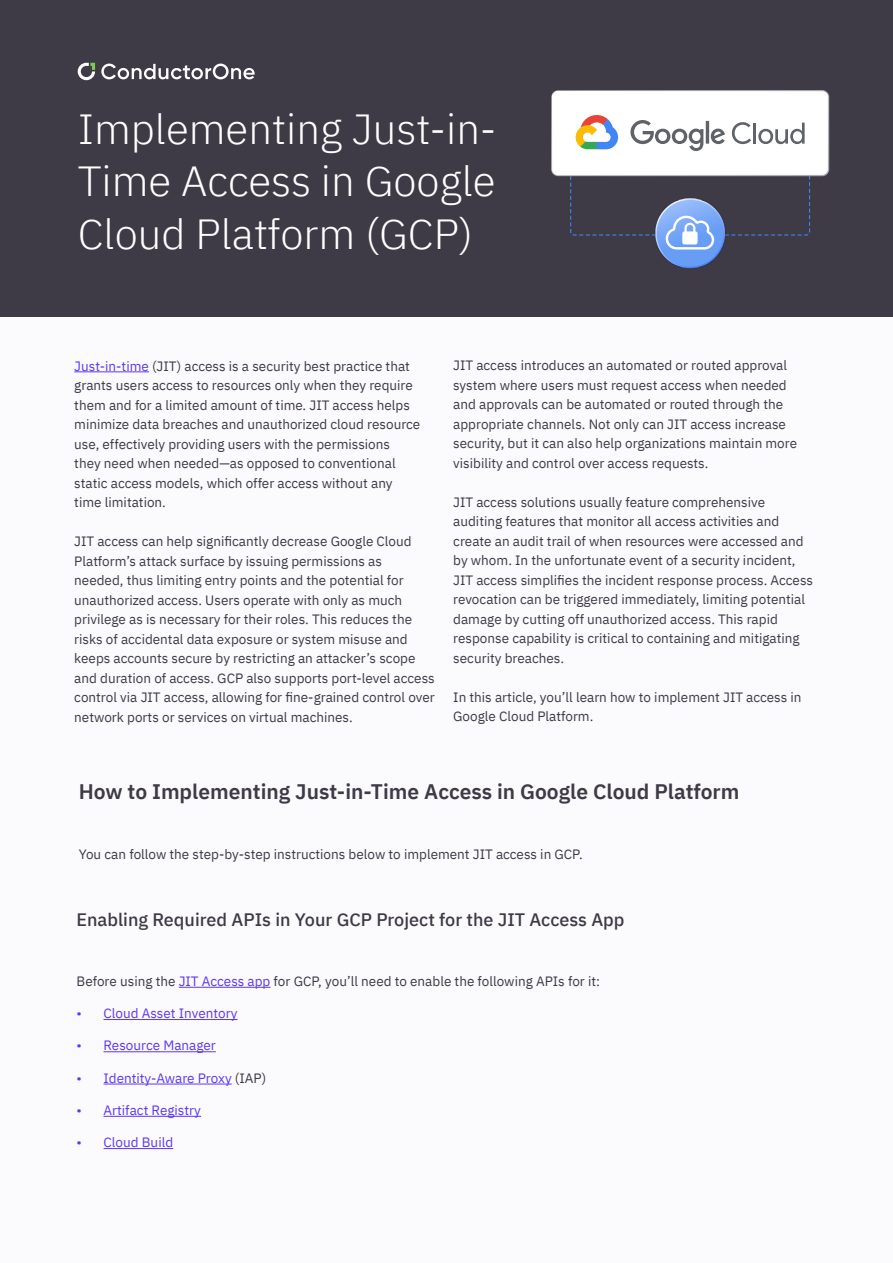
<style>
.page{position:relative;width:893px;height:1263px;background:#fbfafc}
.page>*{position:absolute;margin:0;border:0;box-sizing:border-box;transform-origin:0 0}
.t1{font:300 42px/52.5px "IBM Plex Sans";color:#fff;text-align:justify}
.t2{font:600 21px "IBM Plex Sans";color:#3e3a46}
.t3{font:500 18px "IBM Plex Sans";color:#3e3a46}
.t4{font:13.5px/19.5px "IBM Plex Sans";color:#3e3a46}
.t5{font:13.5px "IBM Plex Sans";color:#5c38f5}
.s1{color:#5c38f5}
.s2{color:#3e3a46}
</style>
<div class="page">
<div style="left:0;top:0;width:893px;height:317px;background:#3e3a46"></div>
<svg style="left:78px;top:63px;width:17px;height:17px"></svg>
<svg style="left:101px;top:64px;width:154px;height:16px"></svg>
<hr style="left:74px;top:371px;width:75px;height:1px;background:#5c38f5">
<hr style="left:179px;top:987px;width:91px;height:1px;background:#5c38f5">
<hr style="left:104px;top:1019px;width:134px;height:1px;background:#5c38f5">
<hr style="left:104px;top:1051px;width:112px;height:1px;background:#5c38f5">
<hr style="left:104px;top:1083px;width:128px;height:1px;background:#5c38f5">
<hr style="left:104px;top:1116px;width:97px;height:1px;background:#5c38f5">
<hr style="left:104px;top:1148px;width:69px;height:1px;background:#5c38f5">
<div style="left:570px;top:125px;width:240px;height:111px;border:1px dashed #4285f4;border-radius:3px"></div>
<div style="left:552px;top:91px;width:276px;height:85px;background:#fff;border-radius:6px"></div>
<div style="left:551px;top:90px;width:278px;height:86px;border:1px solid #fff;border-radius:6px"></div>
<svg style="left:576px;top:115px;width:42px;height:34px"></svg>
<svg style="left:630px;top:120px;width:95px;height:31px"></svg>
<svg style="left:732px;top:122px;width:19px;height:22px"></svg>
<hr style="left:753px;top:123px;width:3px;height:21px;background:#5f6368">
<svg style="left:758px;top:123px;width:47px;height:22px"></svg>
<img style="left:653px;top:198px;width:74px;height:71px">
<svg style="left:666px;top:216px;width:48px;height:34px;background:#a1c2f9"></svg>
<h1 class="t1" style="left:78px;top:99px;width:420px">Implementing Just-in-Time Access in Google Cloud Platform (GCP)</h1>
<p class="t4" style="left:74px;top:355px;width:348px"><span class="s1">Just-in-time</span> (JIT) access is a security best practice that grants users access to resources only when they require them and for a limited amount of time. JIT access helps minimize data breaches and unauthorized cloud resource use, effectively providing users with the permissions<br>they need when needed—as opposed to conventional static access models, which offer access without any time limitation.</p>
<p class="t4" style="left:74px;top:530px;width:362px">JIT access can help significantly decrease Google Cloud Platform’s attack surface by issuing permissions as<br>needed, thus limiting entry points and the potential for unauthorized access. Users operate with only as much privilege as is necessary for their roles. This reduces the risks of accidental data exposure or system misuse and keeps accounts secure by restricting an attacker’s scope and duration of access. GCP also supports port-level access control via JIT access, allowing for fine-grained control over network ports or services on virtual machines.</p>
<p class="t4" style="left:453px;top:355px;width:345px">JIT access introduces an automated or routed approval system where users must request access when needed and approvals can be automated or routed through the appropriate channels. Not only can JIT access increase security, but it can also help organizations maintain more visibility and control over access requests.</p>
<p class="t4" style="left:453px;top:491px;width:361px">JIT access solutions usually feature comprehensive auditing features that monitor all access activities and create an audit trail of when resources were accessed and by whom. In the unfortunate event of a security incident, JIT access simplifies the incident response process. Access revocation can be triggered immediately, limiting potential damage by cutting off unauthorized access. This rapid response capability is critical to containing and mitigating security breaches.</p>
<p class="t4" style="left:453px;top:686px;width:350px">In this article, you’ll learn how to implement JIT access in<br>Google Cloud Platform.</p>
<h2 class="t2" style="left:79px;top:775px;width:662px">How to Implementing Just-in-Time Access in Google Cloud Platform</h2>
<p class="t4" style="left:79px;top:843px;width:505px">You can follow the step-by-step instructions below to implement JIT access in GCP.</p>
<h3 class="t3" style="left:77px;top:905px;width:550px">Enabling Required APIs in Your GCP Project for the JIT Access App</h3>
<p class="t4" style="left:77px;top:970px;width:525px">Before using the <span class="s1">JIT Access app</span> for GCP, you’ll need to enable the following APIs for it:</p>
<p class="t5" style="left:77px;top:1003px;width:162px">• Cloud Asset Inventory</p>
<p class="t5" style="left:77px;top:1035px;width:141px">• Resource Manager</p>
<p class="t5" style="left:77px;top:1068px;width:191px">• Identity-Aware Proxy <span class="s2">(IAP)</span></p>
<p class="t5" style="left:77px;top:1100px;width:126px">• Artifact Registry</p>
<p class="t5" style="left:77px;top:1132px;width:98px">• Cloud Build</p>
</div>
